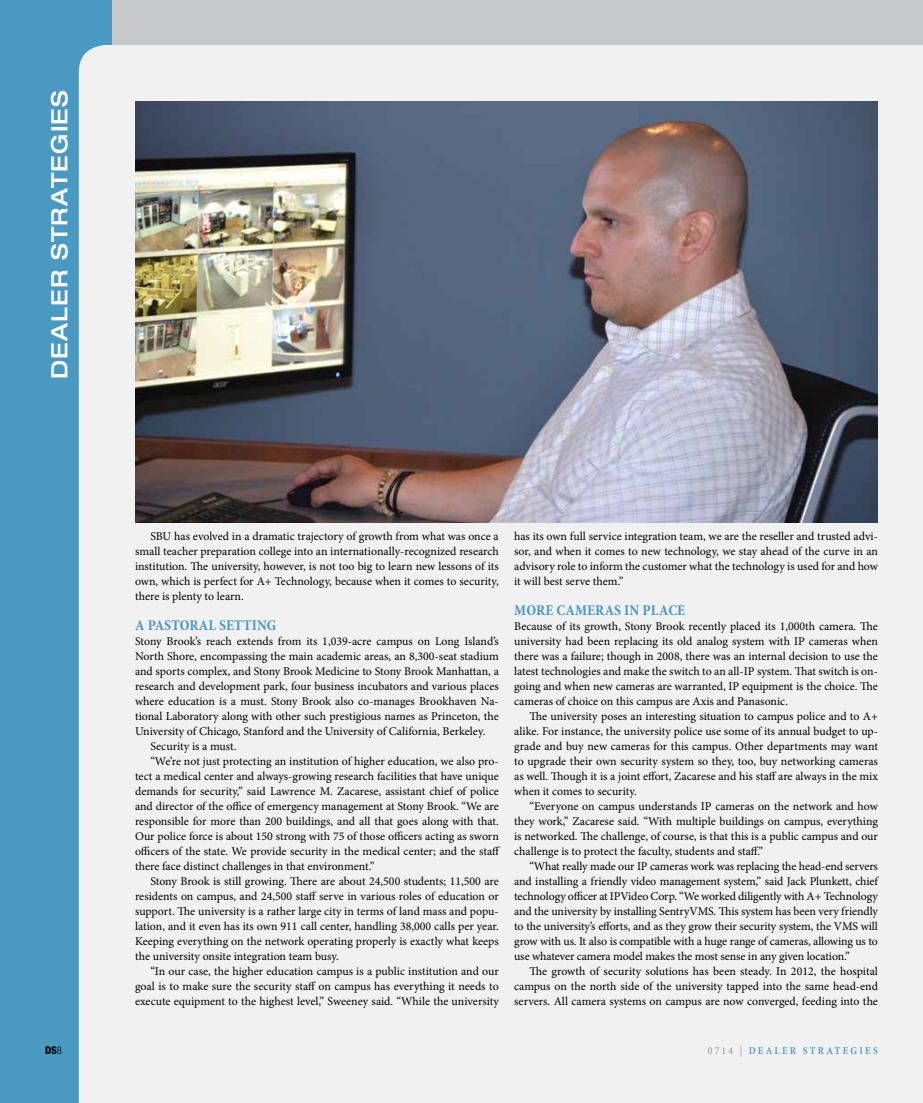
<style>
.page{position:relative;width:923px;height:1103px;background:#fff}
.page>*{position:absolute;margin:0;border:0;box-sizing:border-box;transform-origin:0 0}
.t1{font:500 expanded 22.5px "Helvetica Neue LT Std";letter-spacing:.05em;color:#fff}
.t2{font:700 condensed 15px "Minion Pro";letter-spacing:.01em;color:#4a99c3}
.t3{font:11.88px/15px "Minion Pro";letter-spacing:-.005em;color:#000;text-align:justify}
.t4{font:600 condensed 10.62px "Minion Pro";letter-spacing:.21em;color:#4a99c3}
.t5{font:800 condensed 10.62px "Helvetica Neue LT Std";color:#000}
.s1{font-weight:300}
.s2{font-weight:400;color:#939598}
</style>
<div class="page">
<div style="left:0;top:0;width:922px;height:1102px;background:#c7c8ca"></div>
<div style="left:0;top:0;width:111px;height:1102px;background:#4a99c3"></div>
<div style="left:79px;top:45px;width:843px;height:1057px;background:#f1f1f2"></div>
<img style="left:135px;top:101px;width:743px;height:421px">
<h1 class="t1" style="left:46px;top:379px;width:291px;rotate:-90deg">Dealer strategies</h1>
<p class="t3" style="left:135px;top:529px;width:365px;text-indent:15px">SBU has evolved in a dramatic trajectory of growth from what was once a small teacher preparation college into an internationally-recognized research institution. The university, however, is not too big to learn new lessons of its own, which is perfect for A+ Technology, because when it comes to security, there is plenty to learn.</p>
<p class="t2" style="left:135px;top:615px;width:143px">A PASTORAL SETTING</p>
<p class="t3" style="left:135px;top:634px;width:365px">Stony Brook’s reach extends from its 1,039-acre campus on Long Island’s</p>
<p class="t3" style="left:135px;top:649px;width:365px">North Shore, encompassing the main academic areas, an 8,300-seat stadium</p>
<p class="t3" style="left:135px;top:664px;width:365px">and sports complex, and Stony Brook Medicine to Stony Brook Manhattan, a</p>
<p class="t3" style="left:135px;top:679px;width:365px">research and development park, four business incubators and various places</p>
<p class="t3" style="left:135px;top:694px;width:365px">where education is a must. Stony Brook also co-manages Brookhaven Na-</p>
<p class="t3" style="left:135px;top:709px;width:365px">tional Laboratory along with other such prestigious names as Princeton, the</p>
<p class="t3" style="left:135px;top:724px;width:352px">University of Chicago, Stanford and the University of California, Berkeley.</p>
<p class="t3" style="left:150px;top:739px;width:88px">Security is a must.</p>
<p class="t3" style="left:150px;top:754px;width:350px">“We’re not just protecting an institution of higher education, we also pro-</p>
<p class="t3" style="left:135px;top:769px;width:365px">tect a medical center and always-growing research facilities that have unique</p>
<p class="t3" style="left:135px;top:784px;width:365px">demands for security,” said Lawrence M. Zacarese, assistant chief of police</p>
<p class="t3" style="left:135px;top:799px;width:365px">and director of the office of emergency management at Stony Brook. “We are</p>
<p class="t3" style="left:135px;top:814px;width:365px">responsible for more than 200 buildings, and all that goes along with that.</p>
<p class="t3" style="left:135px;top:829px;width:365px">Our police force is about 150 strong with 75 of those officers acting as sworn</p>
<p class="t3" style="left:135px;top:844px;width:366px">officers of the state. We provide security in the medical center; and the staff</p>
<p class="t3" style="left:135px;top:859px;width:241px">there face distinct challenges in that environment.”</p>
<p class="t3" style="left:150px;top:874px;width:350px">Stony Brook is still growing. There are about 24,500 students; 11,500 are</p>
<p class="t3" style="left:135px;top:889px;width:365px">residents on campus, and 24,500 staff serve in various roles of education or</p>
<p class="t3" style="left:135px;top:904px;width:365px">support. The university is a rather large city in terms of land mass and popu-</p>
<p class="t3" style="left:135px;top:919px;width:365px">lation, and it even has its own 911 call center, handling 38,000 calls per year.</p>
<p class="t3" style="left:135px;top:934px;width:365px">Keeping everything on the network operating properly is exactly what keeps</p>
<p class="t3" style="left:135px;top:949px;width:205px">the university onsite integration team busy.</p>
<p class="t3" style="left:150px;top:964px;width:350px">“In our case, the higher education campus is a public institution and our</p>
<p class="t3" style="left:135px;top:979px;width:365px">goal is to make sure the security staff on campus has everything it needs to</p>
<p class="t3" style="left:135px;top:994px;width:365px">execute equipment to the highest level,” Sweeney said. “While the university</p>
<p class="t3" style="left:514px;top:529px;width:365px">has its own full service integration team, we are the reseller and trusted advi&shy;sor, and when it comes to new technology, we stay ahead of the curve in an advisory role to inform the customer what the technology is used for and how it will best serve them.”</p>
<p class="t2" style="left:514px;top:600px;width:172px">MORE CAMERAS IN PLACE</p>
<p class="t3" style="left:514px;top:619px;width:365px">Because of its growth, Stony Brook recently placed its 1,000th camera. The university had been replacing its old analog system with IP cameras when there was a failure; though in 2008, there was an internal decision to use the latest technologies and make the switch to an all-IP system. That switch is on&shy;going and when new cameras are warranted, IP equipment is the choice. The cameras of choice on this campus are Axis and Panasonic.</p>
<p class="t3" style="left:514px;top:709px;width:365px;text-indent:15px">The university poses an interesting situation to campus police and to A+ alike. For instance, the university police use some of its annual budget to up&shy;grade and buy new cameras for this campus. Other departments may want to upgrade their own security system so they, too, buy networking cameras as well. Though it is a joint effort, Zacarese and his staff are always in the mix when it comes to security.</p>
<p class="t3" style="left:514px;top:799px;width:365px;text-indent:15px">“Everyone on campus understands IP cameras on the network and how they work,” Zacarese said. “With multiple buildings on campus, everything is networked. The challenge, of course, is that this is a public campus and our challenge is to protect the faculty, students and staff.”</p>
<p class="t3" style="left:514px;top:859px;width:365px;text-indent:15px">“What really made our IP cameras work was replacing the head-end servers and installing a friendly video management system,” said Jack Plunkett, chief technology officer at IPVideo Corp. “We worked diligently with A+ Technology and the university by installing SentryVMS. This system has been very friendly to the university’s efforts, and as they grow their security system, the VMS will grow with us. It also is compatible with a huge range of cameras, allowing us to use whatever camera model makes the most sense in any given location.”</p>
<p class="t3" style="left:514px;top:964px;width:365px;text-indent:15px">The growth of security solutions has been steady. In 2012, the hospital campus on the north side of the university tapped into the same head-end servers. All camera systems on campus are now converged, feeding into the</p>
<p class="t5" style="left:45px;top:1044px;width:18px">Ds<span class="s1">8</span></p>
<p class="t4" style="left:707px;top:1043px;width:172px"><span class="s2">0714 |</span> DEALER STRATEGIES</p>
</div>
